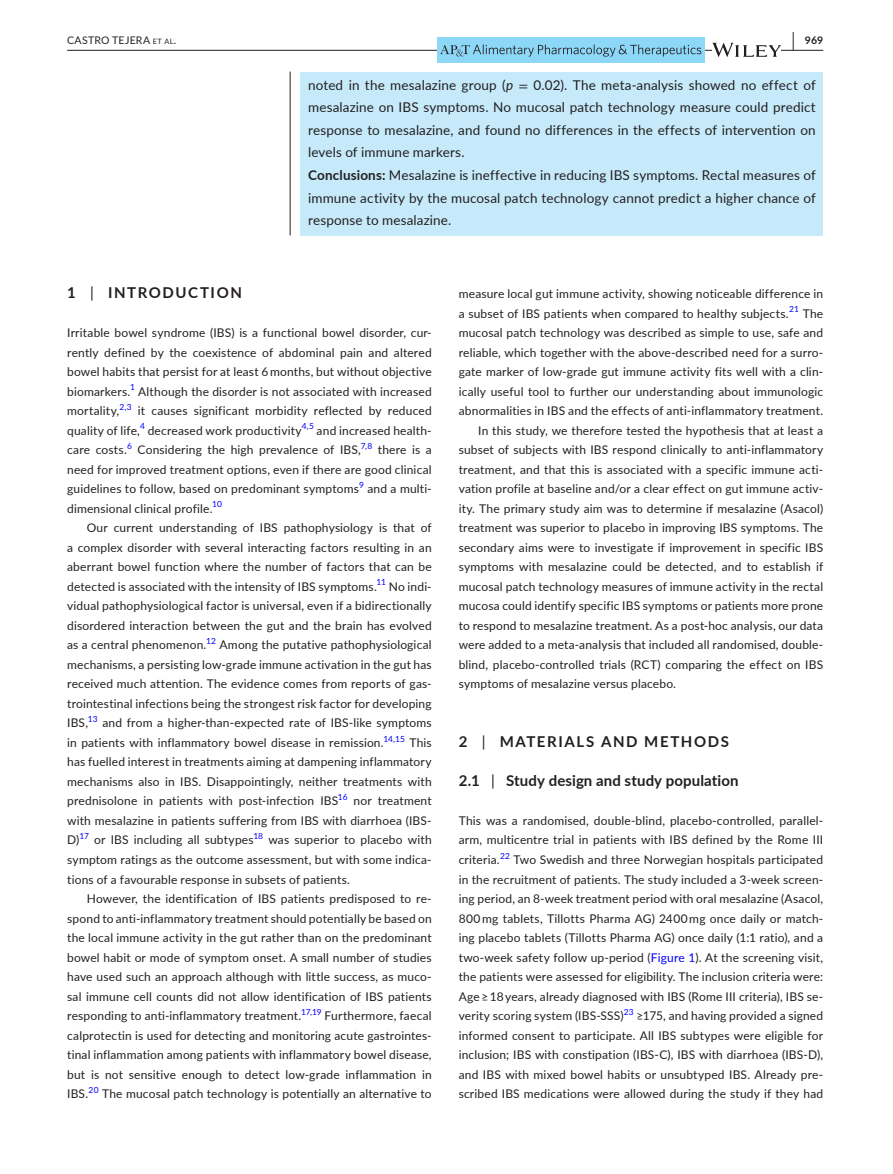
<style>
.page{position:relative;width:893px;height:1174px;background:#fff}
.page>*{position:absolute;margin:0;border:0;box-sizing:border-box;transform-origin:0 0}
.t1{font:700 19.5px "Lato";color:#231f20;scale:.48 1}
.t2{font:700 15px "Lato";letter-spacing:.095em;color:#231f20}
.t3{font:700 15px "Lato";letter-spacing:.01em;color:#231f20}
.t4{font:13.5px/22.5px "Lato";letter-spacing:.01em;color:#231f20}
.t5{font:12px/19.5px "Lato";letter-spacing:.015em;color:#231f20;text-align:justify}
.t6{font:10.5px "Lato";letter-spacing:.025em;color:#231f20}
.t7{font:700 10.5px "Lato";color:#231f20}
.t8{font:8.4px "Lato";color:#00f}
.s1{font-size:7.35px}
.s2{font-style:italic}
.s3{font-family:"STIX"}
.s4{font-weight:700}
.s5{font-weight:400}
.s6{color:#00f}
</style>
<div class="page">
<hr style="left:67px;top:50px;width:756px;height:1px;background:#231f20">
<div style="left:437px;top:38px;width:268px;height:25px;background:#8dd7f7"></div>
<svg style="left:440px;top:44px;width:261px;height:13px"></svg>
<svg style="left:712px;top:43px;width:69px;height:14px"></svg>
<div style="left:301px;top:72px;width:522px;height:163px;background:#c6eafa"></div>
<hr style="left:290px;top:72px;width:1px;height:163px;background:#231f20">
<h1 class="t1" style="left:792px;top:25px;width:7px">|</h1>
<p class="t6" style="left:67px;top:33px;width:111px">CASTRO TEJERA <span class="s1">et al</span>.</p>
<p class="t7" style="left:805px;top:33px;width:20px">969</p>
<p class="t4" style="left:308px;top:73px;width:509px">noted in the mesalazine group (<span class="s2">p</span> <span class="s3">=</span> 0.02). The meta-analysis showed no effect of mesalazine on IBS symptoms. No mucosal patch technology measure could predict response to mesalazine, and found no differences in the effects of intervention on levels of immune markers.<br><span class="s4">Conclusions:</span> Mesalazine is ineffective in reducing IBS symptoms. Rectal measures of immune activity by the mucosal patch technology cannot predict a higher chance of response to mesalazine.</p>
<p class="t2" style="left:67px;top:282px;width:176px">1 <span class="s5">|</span> INTRODUCTION</p>
<p class="t5" style="left:67px;top:323px;width:366px">Irritable bowel syndrome (IBS) is a functional bowel disorder, cur&shy;rently defined by the coexistence of abdominal pain and altered bowel habits that persist for at least 6 months, but without objective biomarkers.</p>
<p class="t8" style="left:130px;top:381px;width:6px">1</p>
<p class="t5" style="left:138px;top:381px;width:295px">Although the disorder is not associated with increased</p>
<p class="t5" style="left:67px;top:401px;width:53px">mortality,</p>
<p class="t8" style="left:120px;top:401px;width:14px">2,3</p>
<p class="t5" style="left:67px;top:401px;width:366px;text-indent:71px">it causes significant morbidity reflected by reduced quality of life,</p>
<p class="t8" style="left:140px;top:420px;width:6px">4</p>
<p class="t5" style="left:148px;top:420px;width:156px">decreased work productivity</p>
<p class="t8" style="left:302px;top:420px;width:14px">4,5</p>
<p class="t5" style="left:317px;top:420px;width:117px">and increased health-</p>
<p class="t8" style="left:127px;top:440px;width:6px">6</p>
<p class="t5" style="left:137px;top:440px;width:225px">Considering the high prevalence of IBS,</p>
<p class="t8" style="left:361px;top:440px;width:13px">7,8</p>
<p class="t5" style="left:67px;top:440px;width:366px;text-indent:311px">there is a need for improved treatment options, even if there are good clinical guidelines to follow, based on predominant symptoms</p>
<p class="t5" style="left:67px;top:440px;width:61px">care costs.</p>
<p class="t8" style="left:359px;top:479px;width:6px">9</p>
<p class="t5" style="left:367px;top:479px;width:66px">and a multi-</p>
<p class="t5" style="left:67px;top:498px;width:147px">dimensional clinical profile.</p>
<p class="t8" style="left:212px;top:498px;width:11px">10</p>
<p class="t5" style="left:67px;top:518px;width:366px;text-indent:20px">Our current understanding of IBS pathophysiology is that of a complex disorder with several interacting factors resulting in an aberrant bowel function where the number of factors that can be detected is associated with the intensity of IBS symptoms.</p>
<p class="t8" style="left:377px;top:576px;width:11px">11</p>
<p class="t5" style="left:67px;top:576px;width:366px;text-indent:322px">No indi&shy;vidual pathophysiological factor is universal, even if a bidirectionally disordered interaction between the gut and the brain has evolved as a central phenomenon.</p>
<p class="t8" style="left:206px;top:635px;width:11px">12</p>
<p class="t5" style="left:67px;top:635px;width:366px;text-indent:152px">Among the putative pathophysiological mechanisms, a persisting low-grade immune activation in the gut has received much attention. The evidence comes from reports of gas&shy;trointestinal infections being the strongest risk factor for developing IBS,</p>
<p class="t8" style="left:88px;top:713px;width:11px">13</p>
<p class="t5" style="left:67px;top:713px;width:366px;text-indent:35px">and from a higher-than-expected rate of IBS-like symptoms in patients with inflammatory bowel disease in remission.</p>
<p class="t8" style="left:383px;top:732px;width:23px">14,15</p>
<p class="t5" style="left:67px;top:732px;width:366px;text-indent:342px">This has fuelled interest in treatments aiming at dampening inflammatory mechanisms also in IBS. Disappointingly, neither treatments with prednisolone in patients with post-infection IBS<sup>16</sup> nor treatment with mesalazine in patients suffering from IBS with diarrhoea (IBS-D)<sup>17</sup> or IBS including all subtypes<sup>18</sup> was superior to placebo with symptom ratings as the outcome assessment, but with some indica&shy;tions of a favourable response in subsets of patients.</p>
<p class="t5" style="left:67px;top:888px;width:366px;text-indent:20px">However, the identification of IBS patients predisposed to re&shy;spond to anti-inflammatory treatment should potentially be based on the local immune activity in the gut rather than on the predominant bowel habit or mode of symptom onset. A small number of studies have used such an approach although with little success, as muco&shy;sal immune cell counts did not allow identification of IBS patients responding to anti-inflammatory treatment.<sup>17,19</sup> Furthermore, faecal calprotectin is used for detecting and monitoring acute gastrointes&shy;tinal inflammation among patients with inflammatory bowel disease, but is not sensitive enough to detect low-grade inflammation in IBS.<sup>20</sup> The mucosal patch technology is potentially an alternative to</p>
<p class="t5" style="left:459px;top:284px;width:366px">measure local gut immune activity, showing noticeable difference in a subset of IBS patients when compared to healthy subjects.</p>
<p class="t8" style="left:789px;top:303px;width:11px">21</p>
<p class="t5" style="left:803px;top:303px;width:22px">The</p>
<p class="t5" style="left:459px;top:323px;width:366px">mucosal patch technology was described as simple to use, safe and</p>
<p class="t5" style="left:459px;top:342px;width:366px">reliable, which together with the above-described need for a surro-</p>
<p class="t5" style="left:459px;top:362px;width:366px">gate marker of low-grade gut immune activity fits well with a clin-</p>
<p class="t5" style="left:459px;top:381px;width:366px">ically useful tool to further our understanding about immunologic</p>
<p class="t5" style="left:459px;top:401px;width:366px">abnormalities in IBS and the effects of anti-inflammatory treatment.</p>
<p class="t5" style="left:478px;top:420px;width:347px">In this study, we therefore tested the hypothesis that at least a</p>
<p class="t5" style="left:459px;top:440px;width:366px">subset of subjects with IBS respond clinically to anti-inflammatory</p>
<p class="t5" style="left:459px;top:459px;width:366px">treatment, and that this is associated with a specific immune acti-</p>
<p class="t5" style="left:459px;top:479px;width:366px">vation profile at baseline and/or a clear effect on gut immune activ-</p>
<p class="t5" style="left:459px;top:498px;width:366px">ity. The primary study aim was to determine if mesalazine (Asacol)</p>
<p class="t5" style="left:459px;top:518px;width:366px">treatment was superior to placebo in improving IBS symptoms. The</p>
<p class="t5" style="left:459px;top:537px;width:366px">secondary aims were to investigate if improvement in specific IBS</p>
<p class="t5" style="left:459px;top:557px;width:366px">symptoms with mesalazine could be detected, and to establish if</p>
<p class="t5" style="left:459px;top:576px;width:366px">mucosal patch technology measures of immune activity in the rectal</p>
<p class="t5" style="left:459px;top:596px;width:366px">mucosa could identify specific IBS symptoms or patients more prone</p>
<p class="t5" style="left:459px;top:615px;width:366px">to respond to mesalazine treatment. As a post-hoc analysis, our data</p>
<p class="t5" style="left:459px;top:635px;width:366px">were added to a meta-analysis that included all randomised, double-</p>
<p class="t5" style="left:459px;top:654px;width:366px">blind, placebo-controlled trials (RCT) comparing the effect on IBS</p>
<p class="t5" style="left:459px;top:674px;width:219px">symptoms of mesalazine versus placebo.</p>
<p class="t2" style="left:459px;top:730px;width:272px">2 <span class="s5">|</span> MATERIALS AND METHODS</p>
<p class="t3" style="left:459px;top:769px;width:281px">2.1 <span class="s5">|</span> Study design and study population</p>
<p class="t5" style="left:459px;top:810px;width:366px">This was a randomised, double-blind, placebo-controlled, parallel&shy;arm, multicentre trial in patients with IBS defined by the Rome III criteria.<sup>22</sup> Two Swedish and three Norwegian hospitals participated in the recruitment of patients. The study included a 3-week screen&shy;ing period, an 8-week treatment period with oral mesalazine (Asacol, 800 mg tablets, Tillotts Pharma AG) 2400 mg once daily or match&shy;ing placebo tablets (Tillotts Pharma AG) once daily (1:1 ratio), and a two-week safety follow up-period (<span class="s6">Figure 1</span>). At the screening visit, the patients were assessed for eligibility. The inclusion criteria were:<br>Age ≥ 18 years, already diagnosed with IBS (Rome III criteria), IBS se&shy;verity scoring system (IBS-SSS)<sup>23</sup> ≥175, and having provided a signed informed consent to participate. All IBS subtypes were eligible for inclusion; IBS with constipation (IBS-C), IBS with diarrhoea (IBS-D), and IBS with mixed bowel habits or unsubtyped IBS. Already pre&shy;scribed IBS medications were allowed during the study if they had</p>
</div>
